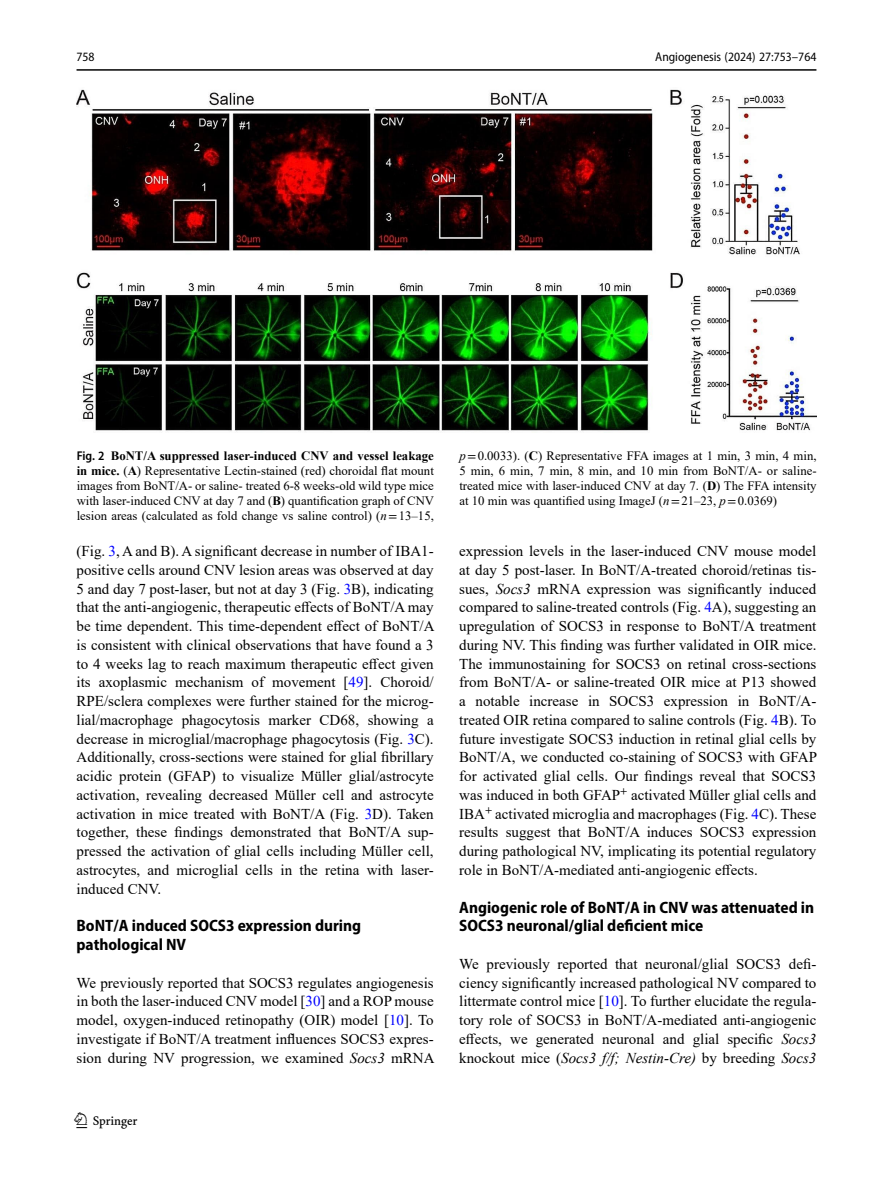
<style>
.page{position:relative;width:893px;height:1187px;background:#fff}
.page>*{position:absolute;margin:0;border:0;box-sizing:border-box;transform-origin:0 0}
.t1{font:22.5px "Springnew";color:#000}
.Head_2{font:700 semi-condensed 16.5px/18.8px "Myriad Pro";color:#000}
.Body_Text{font:15px/18.8px "Times New Roman";color:#000;text-align:justify}
.Figure_Caption{font:12.75px/15px "Times New Roman";color:#000;text-align:justify}
.t2{font:semi-condensed 12.75px "Myriad Pro";color:#000}
.s1{font-family:"Myriad Pro";font-weight:600;font-stretch:semi-condensed}
.s2{font-weight:700}
.s3{font-style:italic}
.s4{font-family:"STIX"}
.s5{color:#00f}
</style>
<div class="page">
<hr style="left:77px;top:69px;width:739px;height:2px;background:#000">
<img style="left:77px;top:89px;width:740px;height:344px">
<p class="t2" style="left:77px;top:49px;width:20px">758</p>
<p class="t2" style="left:655px;top:49px;width:163px">Angiogenesis (2024) 27:753–764</p>
<p class="Figure_Caption" style="left:77px;top:447px;width:359px"><span class="s1">Fig. 2</span> <span class="s2">BoNT/A suppressed laser-induced CNV and vessel leakage in mice.</span> (<span class="s2">A</span>) Representative Lectin-stained (red) choroidal flat mount images from BoNT/A- or saline- treated 6-8 weeks-old wild type mice with laser-induced CNV at day 7 and (<span class="s2">B</span>) quantification graph of CNV lesion areas (calculated as fold change vs saline control) (<span class="s3">n</span><span class="s4">=</span>13–15,</p>
<p class="Figure_Caption" style="left:459px;top:447px;width:359px"><span class="s3">p</span><span class="s4">=</span>0.0033). (<span class="s2">C</span>) Representative FFA images at 1 min, 3 min, 4 min, 5 min, 6 min, 7 min, 8 min, and 10 min from BoNT/A- or saline&shy;treated mice with laser-induced CNV at day 7. (<span class="s2">D</span>) The FFA intensity at 10 min was quantified using ImageJ (<span class="s3">n</span><span class="s4">=</span>21–23, <span class="s3">p</span><span class="s4">=</span>0.0369)</p>
<p class="Body_Text" style="left:77px;top:541px;width:359px">(Fig. <span class="s5">3</span>, A and B). A significant decrease in number of IBA1- positive cells around CNV lesion areas was observed at day 5 and day 7 post-laser, but not at day 3 (Fig. <span class="s5">3</span>B), indicating that the anti-angiogenic, therapeutic effects of BoNT/A may be time dependent. This time-dependent effect of BoNT/A is consistent with clinical observations that have found a 3 to 4 weeks lag to reach maximum therapeutic effect given its axoplasmic mechanism of movement [<span class="s5">49</span>]. Choroid/ RPE/sclera complexes were further stained for the microg&shy;lial/macrophage phagocytosis marker CD68, showing a decrease in microglial/macrophage phagocytosis (Fig. <span class="s5">3</span>C).<br>Additionally, cross-sections were stained for glial fibrillary acidic protein (GFAP) to visualize Müller glial/astrocyte activation, revealing decreased Müller cell and astrocyte activation in mice treated with BoNT/A (Fig. <span class="s5">3</span>D). Taken together, these findings demonstrated that BoNT/A sup&shy;pressed the activation of glial cells including Müller cell, astrocytes, and microglial cells in the retina with laser&shy;induced CNV.</p>
<p class="Head_2" style="left:77px;top:915px;width:286px">BoNT/A induced SOCS3 expression during pathological NV</p>
<p class="Body_Text" style="left:77px;top:972px;width:359px">We previously reported that SOCS3 regulates angiogenesis in both the laser-induced CNV model [<span class="s5">30</span>] and a ROP mouse model, oxygen-induced retinopathy (OIR) model [<span class="s5">10</span>]. To investigate if BoNT/A treatment influences SOCS3 expres&shy;sion during NV progression, we examined <span class="s3">Socs3</span> mRNA</p>
<h1 class="t1" style="left:77px;top:1107px;width:63px">1 3</h1>
<p class="Body_Text" style="left:459px;top:541px;width:359px">expression levels in the laser-induced CNV mouse model at day 5 post-laser. In BoNT/A-treated choroid/retinas tis&shy;sues, <span class="s3">Socs3</span> mRNA expression was significantly induced compared to saline-treated controls (Fig. <span class="s5">4</span>A), suggesting an upregulation of SOCS3 in response to BoNT/A treatment during NV. This finding was further validated in OIR mice.<br>The immunostaining for SOCS3 on retinal cross-sections from BoNT/A- or saline-treated OIR mice at P13 showed a notable increase in SOCS3 expression in BoNT/A&shy;treated OIR retina compared to saline controls (Fig. <span class="s5">4</span>B). To future investigate SOCS3 induction in retinal glial cells by BoNT/A, we conducted co-staining of SOCS3 with GFAP for activated glial cells. Our findings reveal that SOCS3 was induced in both GFAP<sup>+</sup> activated Müller glial cells and IBA<sup>+</sup> activated microglia and macrophages (Fig. <span class="s5">4</span>C). These results suggest that BoNT/A induces SOCS3 expression during pathological NV, implicating its potential regulatory role in BoNT/A-mediated anti-angiogenic effects.</p>
<p class="Head_2" style="left:459px;top:897px;width:356px">Angiogenic role of BoNT/A in CNV was attenuated in<br>SOCS3 neuronal/glial deficient mice</p>
<p class="Body_Text" style="left:459px;top:953px;width:359px">We previously reported that neuronal/glial SOCS3 defi&shy;ciency significantly increased pathological NV compared to littermate control mice [<span class="s5">10</span>]. To further elucidate the regula&shy;tory role of SOCS3 in BoNT/A-mediated anti-angiogenic effects, we generated neuronal and glial specific <span class="s3">Socs3 </span>knockout mice (<span class="s3">Socs3 f/f; Nestin-Cre)</span> by breeding <span class="s3">Socs3</span></p>
</div>
